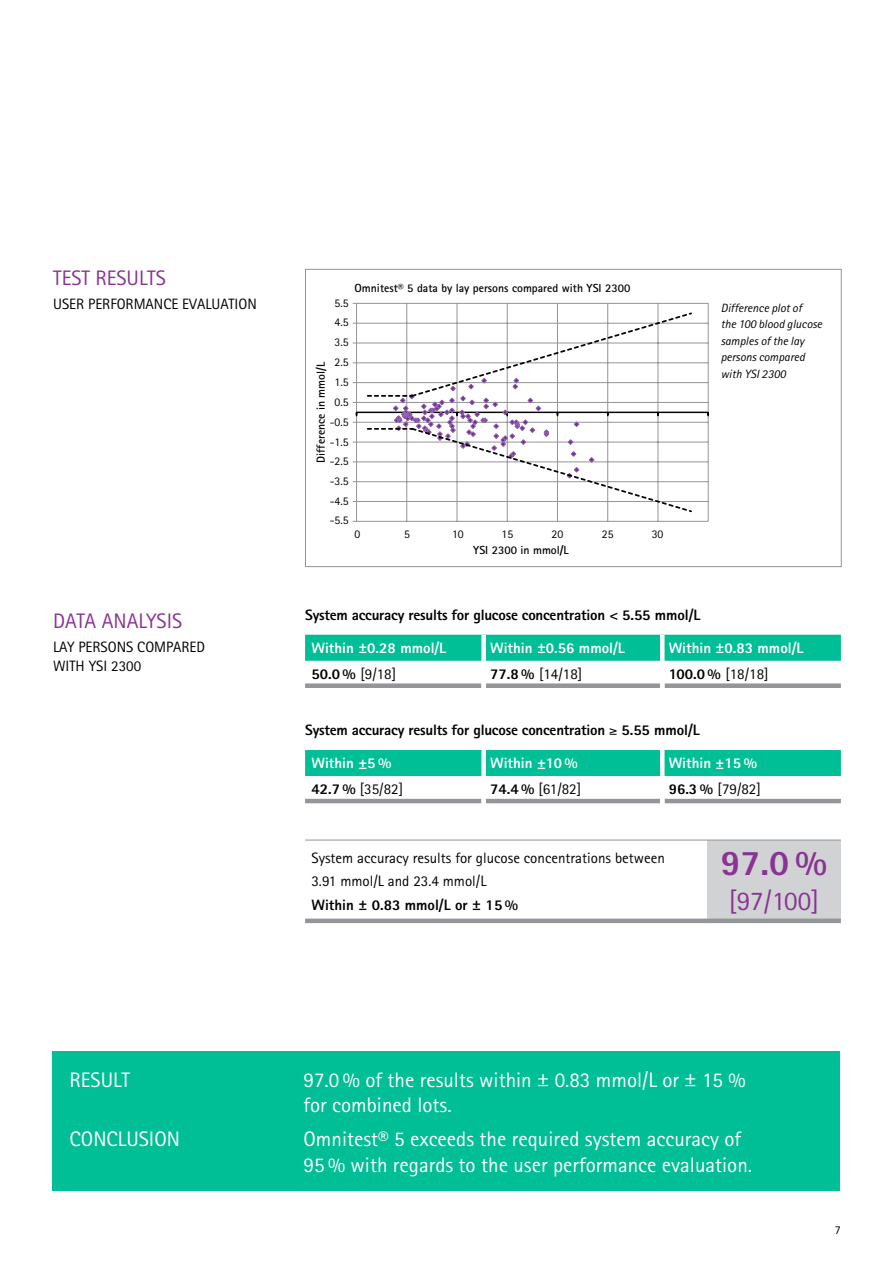
<style>
.page{position:relative;width:893px;height:1263px;background:#fff}
.page>*{position:absolute;margin:0;border:0;box-sizing:border-box;transform-origin:0 0}
._20_Table_content__t{font:800 36px "Rotis Sans Serif";color:#893393}
._20_Table_content__t-2{font:27px "Rotis Sans Serif";color:#893393}
._12_Standard_continu{font:21px/25.5px "Rotis Sans Serif";color:#fff}
._12_Standard_continu-2{font:21px "Rotis Sans Serif";color:#893393}
._12_Standard_continu-3{font:800 15px "Rotis Sans Serif";letter-spacing:-.015em;color:#000}
._12_Standard_continu-4{font:15px/19.5px "Rotis Sans Serif";color:#000}
._19_Table_header{font:800 15px "Rotis Sans Serif";color:#fff}
._20_Table_content__t-3{font:15px "Rotis Sans Serif";color:#000}
.t1{font:italic 12px/16.5px "Rotis Sans Serif";color:#000}
.t2{font:12px "Rotis Sans Serif";color:#000}
.t3{font:700 11.7px "Rotis Sans Serif";color:#000}
.t4{font:11.7px/19.4px "Rotis Sans Serif";color:#000}
.s1{font-weight:800}
</style>
<div class="page">
<div style="left:305px;top:635px;width:536px;height:25px;background:#00be95"></div>
<hr style="left:305px;top:660px;width:176px;height:1px;background:#00be95">
<hr style="left:486px;top:660px;width:174px;height:1px;background:#00be95">
<hr style="left:664px;top:660px;width:177px;height:1px;background:#00be95">
<div style="left:481px;top:635px;width:5px;height:25px;background:#fff"></div>
<svg style="left:660px;top:635px;width:4px;height:25px"></svg>
<div style="left:305px;top:683px;width:176px;height:5px;background:#939598"></div>
<div style="left:486px;top:683px;width:174px;height:5px;background:#939598"></div>
<div style="left:664px;top:683px;width:177px;height:5px;background:#939598"></div>
<div style="left:305px;top:750px;width:536px;height:25px;background:#00be95"></div>
<hr style="left:305px;top:775px;width:176px;height:1px;background:#00be95">
<hr style="left:486px;top:775px;width:174px;height:1px;background:#00be95">
<hr style="left:664px;top:775px;width:177px;height:1px;background:#00be95">
<hr style="left:305px;top:799px;width:176px;height:4px;background:#939598">
<hr style="left:486px;top:799px;width:174px;height:4px;background:#939598">
<hr style="left:664px;top:799px;width:177px;height:4px;background:#939598">
<svg style="left:660px;top:750px;width:4px;height:25px"></svg>
<div style="left:481px;top:750px;width:5px;height:25px;background:#fff"></div>
<div style="left:53px;top:1051px;width:787px;height:140px;background:#00be95"></div>
<div style="left:707px;top:840px;width:134px;height:81px;background:#d1d2d4"></div>
<div style="left:707px;top:918px;width:134px;height:5px;background:#939598"></div>
<div style="left:305px;top:918px;width:402px;height:5px;background:#939598"></div>
<hr style="left:305px;top:840px;width:402px;height:1px;background:#939598">
<hr style="left:707px;top:840px;width:134px;height:1px;background:#939598">
<hr style="left:357px;top:521px;width:351px;height:1px;background:#939598">
<hr style="left:357px;top:501px;width:351px;height:1px;background:#939598">
<hr style="left:357px;top:481px;width:351px;height:1px;background:#939598">
<hr style="left:357px;top:461px;width:351px;height:1px;background:#939598">
<hr style="left:357px;top:442px;width:351px;height:1px;background:#939598">
<hr style="left:357px;top:422px;width:351px;height:1px;background:#939598">
<hr style="left:357px;top:402px;width:351px;height:1px;background:#939598">
<hr style="left:357px;top:382px;width:351px;height:1px;background:#939598">
<hr style="left:357px;top:362px;width:351px;height:1px;background:#939598">
<hr style="left:357px;top:343px;width:351px;height:1px;background:#939598">
<hr style="left:357px;top:323px;width:351px;height:1px;background:#939598">
<hr style="left:357px;top:303px;width:351px;height:1px;background:#939598">
<hr style="left:406px;top:303px;width:1px;height:218px;background:#939598">
<hr style="left:457px;top:303px;width:1px;height:218px;background:#939598">
<hr style="left:507px;top:303px;width:1px;height:218px;background:#939598">
<hr style="left:557px;top:303px;width:1px;height:218px;background:#939598">
<hr style="left:607px;top:303px;width:1px;height:218px;background:#939598">
<hr style="left:657px;top:303px;width:1px;height:218px;background:#939598">
<hr style="left:708px;top:303px;width:1px;height:218px;background:#939598">
<hr style="left:356px;top:303px;width:1px;height:218px;background:#939598">
<hr style="left:357px;top:412px;width:351px;height:1px;background:#000">
<svg style="left:366px;top:311px;width:327px;height:202px"></svg>
<div style="left:305px;top:269px;width:537px;height:298px;border:1px solid #939598"></div>
<p class="_12_Standard_continu-2" style="left:53px;top:265px;width:114px">TEST RESULTS</p>
<p class="_12_Standard_continu-4" style="left:53px;top:294px;width:205px">USER PERFORMANCE EVALUATION</p>
<p class="_12_Standard_continu-2" style="left:53px;top:608px;width:131px">DATA ANALYSIS</p>
<p class="_12_Standard_continu-4" style="left:53px;top:637px;width:153px">LAY PERSONS COMPARED<br>WITH YSI 2300</p>
<p class="t3" style="left:355px;top:281px;width:277px">Omnitest® 5 data by lay persons compared with YSI 2300</p>
<p class="t4" style="left:334px;top:293px;width:16px">5.5</p>
<p class="t4" style="left:334px;top:313px;width:16px">4.5</p>
<p class="t4" style="left:334px;top:332px;width:16px;line-height:20px">3.5<br>2.5</p>
<p class="t3" style="left:314px;top:463px;width:102px;rotate:-90deg">Difference in mmol/L</p>
<p class="t4" style="left:334px;top:372px;width:16px">1.5<br>0.5</p>
<p class="t4" style="left:330px;top:412px;width:20px">-0.5</p>
<p class="t4" style="left:330px;top:432px;width:20px">-1.5</p>
<p class="t4" style="left:330px;top:471px;width:20px">-3.5</p>
<p class="t4" style="left:330px;top:451px;width:20px">-2.5</p>
<p class="t4" style="left:330px;top:491px;width:20px">-4.5 -5.5</p>
<p class="t4" style="left:355px;top:524px;width:7px">0</p>
<p class="t4" style="left:404px;top:524px;width:7px">5</p>
<p class="t4" style="left:452px;top:524px;width:13px">10</p>
<p class="t4" style="left:502px;top:524px;width:13px">15</p>
<p class="t4" style="left:552px;top:524px;width:13px">20</p>
<p class="t4" style="left:602px;top:524px;width:13px">25</p>
<p class="t4" style="left:652px;top:524px;width:13px">30</p>
<p class="t3" style="left:473px;top:542px;width:97px">YSI 2300 in mmol/L</p>
<p class="t1" style="left:721px;top:300px;width:103px">Difference plot of<br>the 100 blood glucose samples of the lay persons compared with YSI 2300</p>
<p class="_12_Standard_continu-3" style="left:305px;top:605px;width:397px">System accuracy results for glucose concentration &lt; 5.55 mmol/L</p>
<p class="_19_Table_header" style="left:311px;top:638px;width:136px">Within ±0.28 mmol/L</p>
<p class="_19_Table_header" style="left:490px;top:638px;width:136px">Within ±0.56 mmol/L</p>
<p class="_19_Table_header" style="left:669px;top:638px;width:136px">Within ±0.83 mmol/L</p>
<p class="_20_Table_content__t-3" style="left:311px;top:665px;width:86px"><span class="s1">50.0 %</span> [9/18]</p>
<p class="_20_Table_content__t-3" style="left:490px;top:665px;width:94px"><span class="s1">77.8 %</span> [14/18]</p>
<p class="_20_Table_content__t-3" style="left:669px;top:665px;width:102px"><span class="s1">100.0 %</span> [18/18]</p>
<p class="_12_Standard_continu-3" style="left:305px;top:720px;width:396px">System accuracy results for glucose concentration ≥ 5.55 mmol/L</p>
<p class="_19_Table_header" style="left:311px;top:754px;width:82px">Within ±5 %</p>
<p class="_19_Table_header" style="left:490px;top:754px;width:89px">Within ±10 %</p>
<p class="_19_Table_header" style="left:669px;top:754px;width:90px">Within ±15 %</p>
<p class="_20_Table_content__t-3" style="left:311px;top:780px;width:93px"><span class="s1">42.7 %</span> [35/82]</p>
<p class="_20_Table_content__t-3" style="left:490px;top:780px;width:93px"><span class="s1">74.4 %</span> [61/82]</p>
<p class="_20_Table_content__t-3" style="left:669px;top:780px;width:94px"><span class="s1">96.3 %</span> [79/82]</p>
<p class="_12_Standard_continu-4" style="left:311px;top:848px;width:355px">System accuracy results for glucose concentrations between</p>
<p class="_20_Table_content__t" style="left:720px;top:840px;width:108px">97.0 %</p>
<p class="_20_Table_content__t-2" style="left:729px;top:885px;width:92px">[97/100]</p>
<p class="_12_Standard_continu-4" style="left:311px;top:871px;width:176px">3.91 mmol/L and 23.4 mmol/L</p>
<p class="_12_Standard_continu-3" style="left:311px;top:895px;width:208px">Within ± 0.83 mmol/L or ± 15 %</p>
<p class="_12_Standard_continu" style="left:70px;top:1066px;width:62px">RESULT</p>
<p class="_12_Standard_continu" style="left:303px;top:1066px;width:444px">97.0 % of the results within ± 0.83 mmol/L or ± 15 % for combined lots.</p>
<p class="_12_Standard_continu" style="left:70px;top:1126px;width:112px">CONCLUSION</p>
<p class="_12_Standard_continu" style="left:303px;top:1126px;width:450px">Omnitest® 5 exceeds the required system accuracy of<br>95 % with regards to the user performance evaluation.</p>
<p class="t2" style="left:835px;top:1223px;width:7px">7</p>
</div>
